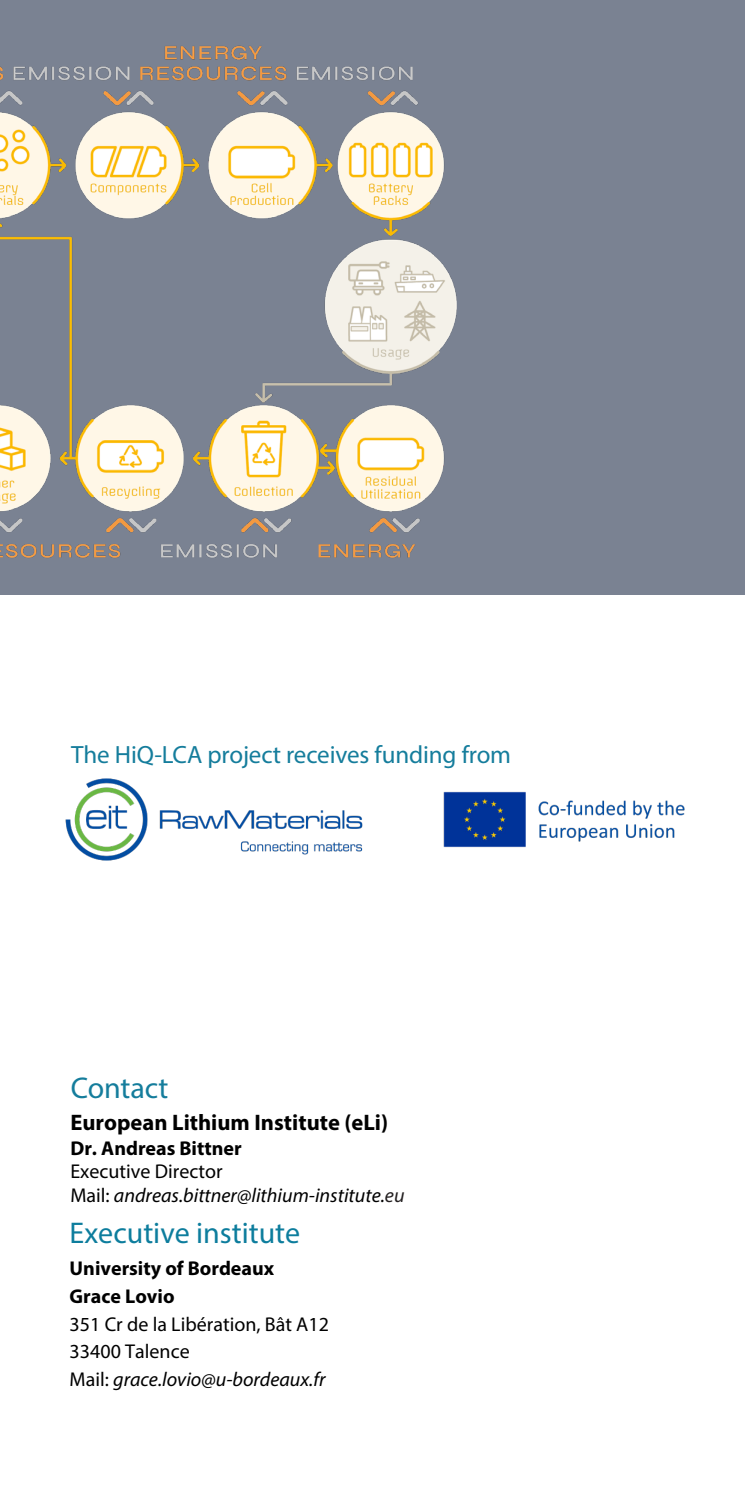
<style>
.page{position:relative;width:745px;height:1489px;background:#fff}
.page>*{position:absolute;margin:0;border:0;box-sizing:border-box;transform-origin:0 0}
.t1{font:30px "Myriad Pro";color:#0d7d9d}
.t2{font:30px "Myriad Pro";letter-spacing:-.005em;color:#157d9c}
.t3{font:25px "Myriad Pro";letter-spacing:-.005em;color:#157d9c}
.t4{font:700 22.5px "Myriad Pro";color:#000}
.t5{font:20px/27.8px "Myriad Pro";color:#000}
.t6{font:italic 20px/23.8px "Myriad Pro";color:#000}
.s1{font-weight:700;font-style:normal}
.s2{font-style:normal}
.s3{color:#231f20}
.s4{font-weight:700}
.s5{font-style:italic}
</style>
<div class="page">
<img style="left:65px;top:778px;width:620px;height:83px">
<div style="left:0;top:0;width:744px;height:594px;background:#7a8292"></div>
<img style="left:0;top:45px;width:543px;height:550px">
<p class="t3" style="left:71px;top:739px;width:441px">The HiQ-LCA project receives funding from</p>
<p class="t2" style="left:71px;top:1069px;width:99px">Contact</p>
<p class="t4" style="left:70px;top:1107px;width:319px">European Lithium Institute (eLi)</p>
<p class="t6" style="left:70px;top:1135px;width:335px"><span class="s1">Dr. Andreas Bittner<br></span><span class="s2">Executive Director<br>Mail:</span> andreas.bittner@lithium-institute.<span class="s3">eu</span></p>
<p class="t1" style="left:70px;top:1214px;width:232px">Executive institute</p>
<p class="t5" style="left:70px;top:1254px;width:261px"><span class="s4">University of Bordeaux<br>Grace Lovio<br></span>351 Cr de la Libération, Bât A12<br>33400 Talence<br>Mail: <span class="s5">grace.lovio@u-bordeaux.fr</span></p>
</div>
